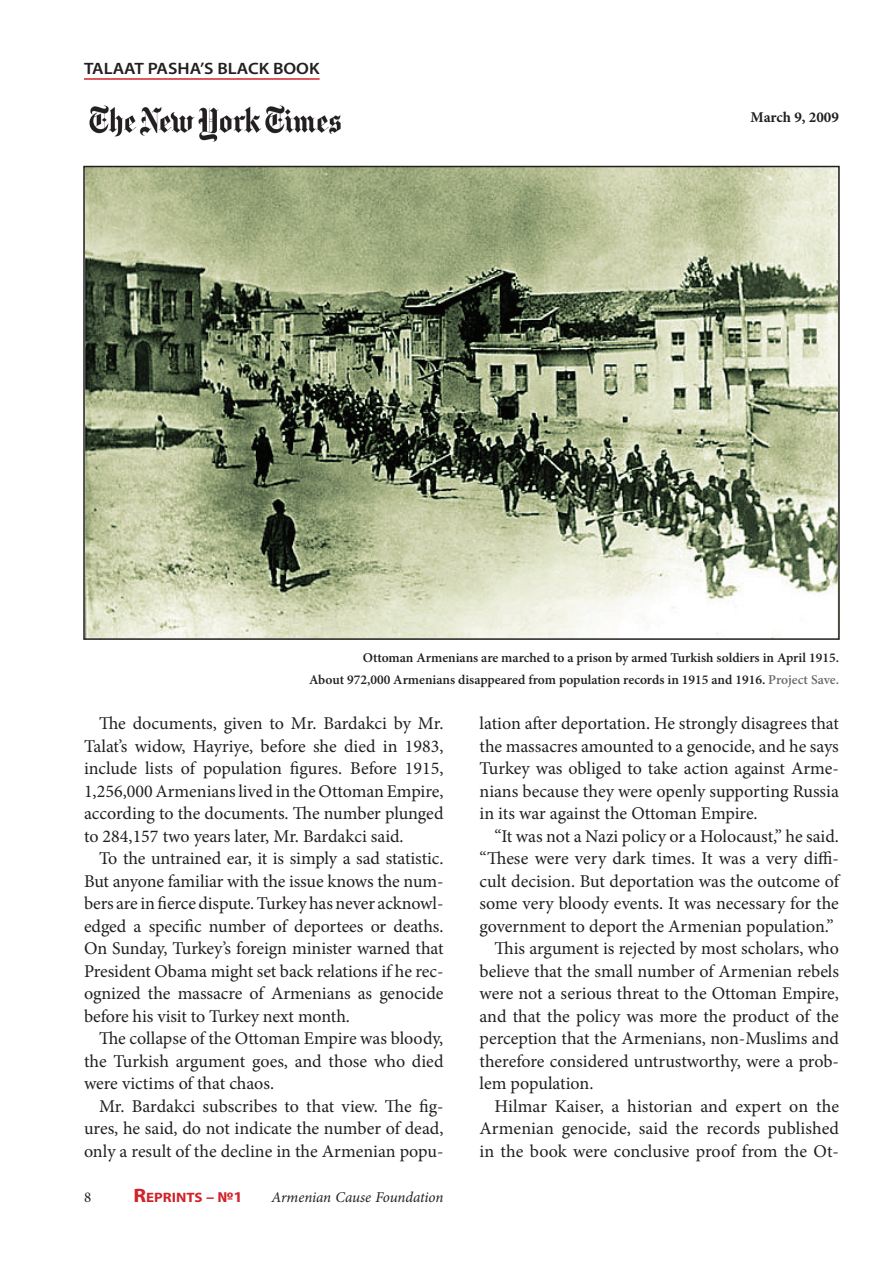
<style>
.page{position:relative;width:893px;height:1263px;background:#fff}
.page>*{position:absolute;margin:0;border:0;box-sizing:border-box;transform-origin:0 0}
.t1{font:18px/22.5px "Minion Pro";letter-spacing:-.005em;color:#231f20;text-align:justify}
.t2{font:600 16.5px "Myriad Pro";color:#231f20;scale:1.1 1}
.t3{font:italic 15px "Minion Pro";letter-spacing:-.01em;color:#231f20}
.t4{font:700 15px "Minion Pro";color:#231f20}
.t5{font:15px "Minion Pro";color:#231f20}
.t6{font:700 13.65px "Myriad Pro";color:#d1232a;scale:1.1 1}
.t7{font:600 13.5px/22.5px "Minion Pro";color:#231f20;text-align:right}
.s1{color:#6c6d70}
.s2{font-size:19.5px}
.s3{font-size:15px}
</style>
<div class="page">
<hr style="left:84px;top:78px;width:236px;height:2px;background:#d1232a">
<img style="left:86px;top:169px;width:751px;height:468px">
<div style="left:83px;top:166px;width:757px;height:474px;border:2px solid #231f20"></div>
<img style="left:89px;top:105px;width:252px;height:37px">
<p class="t2" style="left:84px;top:58px;width:216px">TALAAT PASHA’S BLACK BOOK</p>
<p class="t4" style="left:750px;top:106px;width:90px">March 9, 2009</p>
<p class="t7" style="left:309px;top:646px;width:531px">Ottoman Armenians are marched to a prison by armed Turkish soldiers in April 1915.<br>About 972,000 Armenians disappeared from population records in 1915 and 1916. <span class="s1">Project Save.</span></p>
<p class="t1" style="left:84px;top:712px;width:361px;text-indent:15px">The documents, given to Mr. Bardakci by Mr.<br>Talat’s widow, Hayriye, before she died in 1983, include lists of population figures. Before 1915, 1,256,000 Armenians lived in the Ottoman Empire, according to the documents. The number plunged to 284,157 two years later, Mr. Bardakci said.</p>
<p class="t1" style="left:84px;top:847px;width:361px;text-indent:15px">To the untrained ear, it is simply a sad statistic.<br>But anyone familiar with the issue knows the num&shy;bers are in fierce dispute. Turkey has never acknowl&shy;edged a specific number of deportees or deaths.<br>On Sunday, Turkey’s foreign minister warned that President Obama might set back relations if he rec&shy;ognized the massacre of Armenians as genocide before his visit to Turkey next month.</p>
<p class="t1" style="left:84px;top:1027px;width:361px;text-indent:15px">The collapse of the Ottoman Empire was bloody, the Turkish argument goes, and those who died were victims of that chaos.</p>
<p class="t1" style="left:84px;top:1095px;width:361px;text-indent:15px">Mr. Bardakci subscribes to that view. The fig&shy;ures, he said, do not indicate the number of dead, only a result of the decline in the Armenian popu-</p>
<p class="t5" style="left:84px;top:1187px;width:9px">8</p>
<p class="t6" style="left:134px;top:1188px;width:101px"><span class="s2">R</span>EPRINTS <span class="s3">– №1</span></p>
<p class="t3" style="left:272px;top:1186px;width:173px">Armenian Cause Foundation</p>
<p class="t1" style="left:479px;top:712px;width:361px">lation after deportation. He strongly disagrees that the massacres amounted to a genocide, and he says Turkey was obliged to take action against Arme&shy;nians because they were openly supporting Russia in its war against the Ottoman Empire.</p>
<p class="t1" style="left:494px;top:825px;width:346px">“It was not a Nazi policy or a Holocaust,” he said.</p>
<p class="t1" style="left:479px;top:847px;width:361px">“These were very dark times. It was a very diffi-</p>
<p class="t1" style="left:479px;top:870px;width:363px">cult decision. But deportation was the outcome of</p>
<p class="t1" style="left:479px;top:892px;width:361px">some very bloody events. It was necessary for the</p>
<p class="t1" style="left:479px;top:915px;width:356px">government to deport the Armenian population.”</p>
<p class="t1" style="left:494px;top:937px;width:346px">This argument is rejected by most scholars, who</p>
<p class="t1" style="left:479px;top:960px;width:361px">believe that the small number of Armenian rebels</p>
<p class="t1" style="left:479px;top:982px;width:361px">were not a serious threat to the Ottoman Empire,</p>
<p class="t1" style="left:479px;top:1005px;width:361px">and that the policy was more the product of the</p>
<p class="t1" style="left:479px;top:1027px;width:361px">perception that the Armenians, non-Muslims and</p>
<p class="t1" style="left:479px;top:1050px;width:361px">therefore considered untrustworthy, were a prob-</p>
<p class="t1" style="left:479px;top:1072px;width:115px">lem population.</p>
<p class="t1" style="left:494px;top:1095px;width:346px">Hilmar Kaiser, a historian and expert on the</p>
<p class="t1" style="left:479px;top:1117px;width:361px">Armenian genocide, said the records published</p>
<p class="t1" style="left:479px;top:1140px;width:361px">in the book were conclusive proof from the Ot-</p>
</div>
